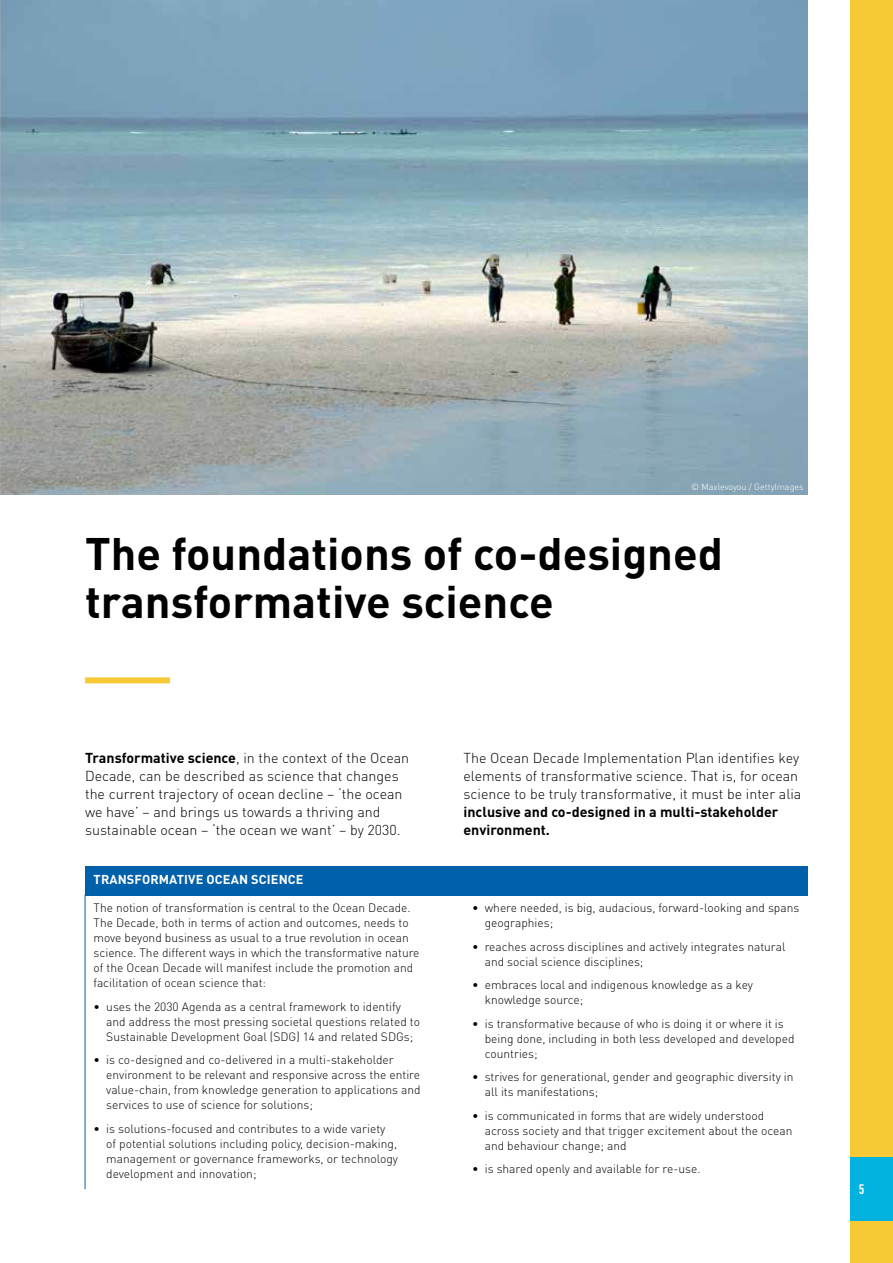
<style>
.page{position:relative;width:893px;height:1263px;background:#fff}
.page>*{position:absolute;margin:0;border:0;box-sizing:border-box;transform-origin:0 0}
.t1{font:700 45px/48px "DINOT";color:#000}
.t2{font:300 14.25px/18px "DINOT";color:#000}
.t3{font:700 14.25px/18px "DINOT";color:#000}
.t4{font:500 condensed 14.25px "DIN Next LT Pro";color:#fff}
.t5{font:700 12.75px "DINOT";letter-spacing:.01em;color:#fff}
.t6{font:300 12px/15px "DINOT";color:#000}
.t7{font:300 9px "DINOT";color:#fff}
.s1{font-weight:700}
</style>
<div class="page">
<div style="left:850px;top:0;width:43px;height:1263px;background:#f7c935"></div>
<div style="left:850px;top:1157px;width:43px;height:63px;background:#00b2dd"></div>
<div style="left:85px;top:677px;width:85px;height:6px;background:#f7c935"></div>
<div style="left:85px;top:866px;width:723px;height:30px;background:#0060a9"></div>
<hr style="left:85px;top:894px;width:1px;height:295px;background:#0060a9">
<img style="left:1px;top:0;width:807px;height:494px">
<img style="left:0;top:0;width:1px;height:494px">
<p class="t7" style="left:691px;top:480px;width:114px">© Maxlevoyou / GettyImages</p>
<h1 class="t1" style="left:85px;top:528px;width:639px">The foundations of co-designed transformative science</h1>
<p class="t2" style="left:85px;top:749px;width:326px"><span class="s1">Transformative science</span>, in the context of the Ocean Decade, can be described as science that changes the current trajectory of ocean decline – ‘the ocean we have’ – and brings us towards a thriving and sustainable ocean – ‘the ocean we want’ – by 2030.</p>
<p class="t2" style="left:463px;top:749px;width:339px">The Ocean Decade Implementation Plan identifies key elements of transformative science. That is, for ocean science to be truly transformative, it must be inter alia</p>
<p class="t3" style="left:463px;top:803px;width:316px">inclusive and co-designed in a multi-stakeholder environment.</p>
<p class="t5" style="left:94px;top:871px;width:212px">TRANSFORMATIVE OCEAN SCIENCE</p>
<p class="t6" style="left:94px;top:900px;width:328px">The notion of transformation is central to the Ocean Decade.<br>The Decade, both in terms of action and outcomes, needs to move beyond business as usual to a true revolution in ocean science. The different ways in which the transformative nature of the Ocean Decade will manifest include the promotion and facilitation of ocean science that:</p>
<p class="t6" style="left:106px;top:998px;width:315px;text-indent:-13px">• uses the 2030 Agenda as a central framework to identify and address the most pressing societal questions related to<br>Sustainable Development Goal (SDG) 14 and related SDGs;</p>
<p class="t6" style="left:106px;top:1052px;width:316px;text-indent:-13px">• is co-designed and co-delivered in a multi-stakeholder environment to be relevant and responsive across the entire value-chain, from knowledge generation to applications and services to use of science for solutions;</p>
<p class="t6" style="left:106px;top:1120px;width:293px;text-indent:-13px">• is solutions-focused and contributes to a wide variety of potential solutions including policy, decision-making, management or governance frameworks, or technology development and innovation;</p>
<p class="t6" style="left:485px;top:900px;width:316px;text-indent:-13px">• where needed, is big, audacious, forward-looking and spans geographies;</p>
<p class="t6" style="left:485px;top:938px;width:302px;text-indent:-13px">• reaches across disciplines and actively integrates natural and social science disciplines;</p>
<p class="t6" style="left:485px;top:977px;width:270px;text-indent:-13px">• embraces local and indigenous knowledge as a key knowledge source;</p>
<p class="t6" style="left:485px;top:1015px;width:311px;text-indent:-13px">• is transformative because of who is doing it or where it is being done, including in both less developed and developed countries;</p>
<p class="t6" style="left:485px;top:1069px;width:310px;text-indent:-13px">• strives for generational, gender and geographic diversity in all its manifestations;</p>
<p class="t6" style="left:485px;top:1107px;width:309px;text-indent:-13px">• is communicated in forms that are widely understood across society and that trigger excitement about the ocean and behaviour change; and</p>
<p class="t6" style="left:472px;top:1161px;width:230px">• is shared openly and available for re-use.</p>
<p class="t4" style="left:859px;top:1181px;width:7px">5</p>
</div>
